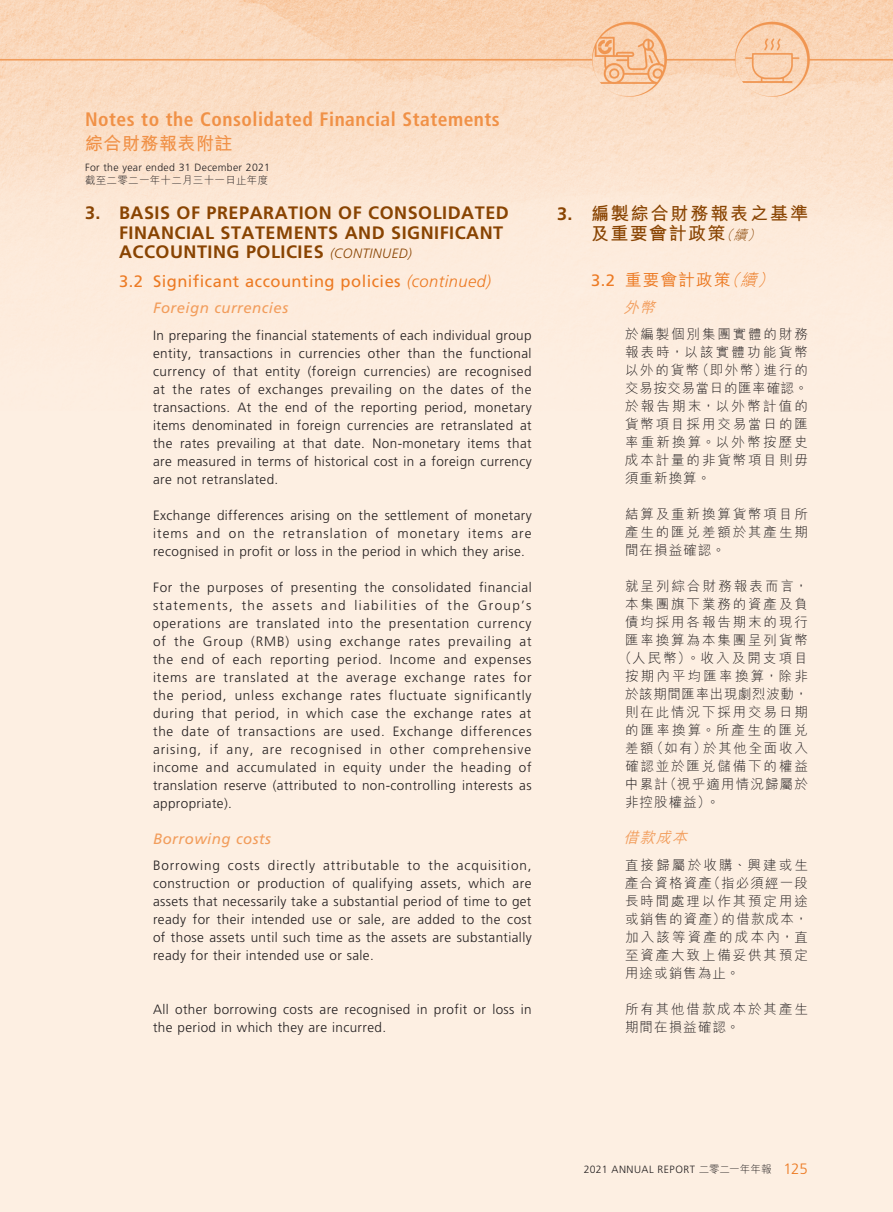
<style>
.page{position:relative;width:893px;height:1212px;background:#fff}
.page>*{position:absolute;margin:0;border:0;box-sizing:border-box;transform-origin:0 0}
.t1{font:700 condensed 19.5px "Frutiger LT Std";letter-spacing:.025em;color:#f09147}
.t2{font:700 18px/19.5px "Frutiger LT Std";letter-spacing:.03em;color:#894402}
.t3{font:700 18px/19.5px "M Hei HK";letter-spacing:.105em;color:#894402;text-align:center}
.t4{font:700 18px "M Hei HK";letter-spacing:.03em;color:#f09147}
.t5{font:16.5px "Frutiger LT Std";letter-spacing:.03em;color:#ec7a23}
.t6{font:500 16.5px "M Hei HK";letter-spacing:.08em;color:#ec7a23}
.t7{font:italic 15px "Frutiger LT Std";letter-spacing:.03em;color:#f29d5c}
.t8{font:italic 500 15px "M Hei HK";color:#f29d5c}
.t9{font:300 13.5px/18px "Frutiger LT Std";letter-spacing:.03em;color:#231f20;text-align:justify}
.t10{font:300 13.5px/18px "M Hei HK";letter-spacing:.14em;color:#231f20;text-align:justify}
.t11{font:300 13.5px "M Hei HK";letter-spacing:.165em;color:#231f20}
.t12{font:300 13.5px "M Hei HK";letter-spacing:.16em;color:#231f20}
.t13{font:300 13.5px "M Hei HK";letter-spacing:.045em;color:#231f20}
.t14{font:300 13.5px "M Hei HK";letter-spacing:.085em;color:#231f20}
.t15{font:300 10.5px "Frutiger LT Std";letter-spacing:.03em;color:#231f20}
.t16{font:300 10.5px "Frutiger LT Std";letter-spacing:.05em;color:#231f20}
.t17{font:300 10.5px "M Hei HK";letter-spacing:.03em;color:#231f20}
.s1{font-weight:300;font-style:italic;font-size:13.5px}
.s2{font-weight:300;font-style:italic}
.s3{font-family:"Frutiger LT Std"}
.s4{font-family:"Frutiger LT Std";font-weight:400}
.s5{font-family:"M Hei HK"}
.s6{font-size:15px;color:#ec7a23}
</style>
<div class="page">
<img style="left:0;top:0;width:893px;height:1212px">
<h1 class="t1" style="left:85px;top:108px;width:416px">Notes to the Consolidated Financial Statements</h1>
<h2 class="t4" style="left:85px;top:130px;width:149px">綜合財務報表附註</h2>
<p class="t15" style="left:85px;top:161px;width:187px">For the year ended 31 December 2021</p>
<p class="t17" style="left:85px;top:173px;width:185px">截至二零二一年十二月三十一日止年度</p>
<h2 class="t2" style="left:119px;top:203px;width:391px;text-indent:-34px">3. BASIS OF PREPARATION OF CONSOLIDATED<br>FINANCIAL STATEMENTS AND SIGNIFICANT<br>ACCOUNTING POLICIES <span class="s1">(CONTINUED)</span></h2>
<p class="t5" style="left:119px;top:271px;width:374px">3.2 Significant accounting policies <span class="s2">(continued)</span></p>
<p class="t7" style="left:153px;top:299px;width:137px">Foreign currencies</p>
<p class="t9" style="left:153px;top:326px;width:380px">In preparing the financial statements of each individual group entity, transactions in currencies other than the functional currency of that entity (foreign currencies) are recognised at the rates of exchanges prevailing on the dates of the transactions. At the end of the reporting period, monetary items denominated in foreign currencies are retranslated at the rates prevailing at that date. Non-monetary items that are measured in terms of historical cost in a foreign currency are not retranslated.</p>
<p class="t9" style="left:153px;top:506px;width:380px">Exchange differences arising on the settlement of monetary items and on the retranslation of monetary items are recognised in profit or loss in the period in which they arise.</p>
<p class="t9" style="left:153px;top:578px;width:380px">For the purposes of presenting the consolidated financial statements, the assets and liabilities of the Group’s operations are translated into the presentation currency of the Group (RMB) using exchange rates prevailing at the end of each reporting period. Income and expenses items are translated at the average exchange rates for the period, unless exchange rates fluctuate significantly during that period, in which case the exchange rates at the date of transactions are used. Exchange differences arising, if any, are recognised in other comprehensive income and accumulated in equity under the heading of translation reserve (attributed to non-controlling interests as appropriate).</p>
<p class="t7" style="left:153px;top:830px;width:119px">Borrowing costs</p>
<p class="t9" style="left:153px;top:857px;width:380px">Borrowing costs directly attributable to the acquisition, construction or production of qualifying assets, which are assets that necessarily take a substantial period of time to get ready for their intended use or sale, are added to the cost of those assets until such time as the assets are substantially ready for their intended use or sale.</p>
<p class="t9" style="left:153px;top:1001px;width:380px">All other borrowing costs are recognised in profit or loss in the period in which they are incurred.</p>
<h2 class="t3" style="left:557px;top:202px;width:252px"><span class="s3">3.</span> 編製綜合財務報表之基準及重要會計政策<span class="s1">（續）</span></h2>
<p class="t6" style="left:591px;top:268px;width:190px"><span class="s4">3.2</span> 重要會計政策<span class="s2">（續）</span></p>
<p class="t8" style="left:624px;top:296px;width:38px">外幣</p>
<p class="t10" style="left:625px;top:325px;width:184px">於編製個別集團實體的財務報表時，以該實體功能貨幣以外的貨幣（即外幣）進行的交易按交易當日的匯率確認。於報告期末，以外幣計值的貨幣項目採用交易當日的匯率重新換算。以外幣按歷史成本計量的非貨幣項目則毋須重新換算。</p>
<p class="t10" style="left:625px;top:505px;width:184px">結算及重新換算貨幣項目所產生的匯兌差額於其產生期間在損益確認。</p>
<p class="t10" style="left:625px;top:577px;width:184px">就呈列綜合財務報表而言，</p>
<p class="t10" style="left:625px;top:595px;width:184px">本集團旗下業務的資產及負</p>
<p class="t10" style="left:625px;top:613px;width:184px">債均採用各報告期末的現行</p>
<p class="t10" style="left:625px;top:631px;width:184px">匯率換算為本集團呈列貨幣</p>
<p class="t12" style="left:618px;top:649px;width:191px">（人民幣）。收入及開支項目</p>
<p class="t11" style="left:625px;top:667px;width:184px">按期內平均匯率換算，除非</p>
<p class="t13" style="left:625px;top:685px;width:184px">於該期間匯率出現劇烈波動，</p>
<p class="t10" style="left:625px;top:703px;width:184px">則在此情況下採用交易日期</p>
<p class="t11" style="left:625px;top:721px;width:184px">的匯率換算。所產生的匯兌</p>
<p class="t10" style="left:625px;top:739px;width:184px">差額（如有）於其他全面收入</p>
<p class="t10" style="left:625px;top:757px;width:184px">確認並於匯兌儲備下的權益</p>
<p class="t14" style="left:625px;top:775px;width:184px">中累計（視乎適用情況歸屬於</p>
<p class="t10" style="left:625px;top:793px;width:96px">非控股權益）。</p>
<p class="t8" style="left:624px;top:827px;width:70px">借款成本</p>
<p class="t10" style="left:625px;top:855px;width:184px">直接歸屬於收購、興建或生產合資格資產（指必須經一段長時間處理以作其預定用途或銷售的資產）的借款成本，加入該等資產的成本內，直至資產大致上備妥供其預定用途或銷售為止。</p>
<p class="t10" style="left:625px;top:999px;width:184px">所有其他借款成本於其產生期間在損益確認。</p>
<p class="t16" style="left:584px;top:1164px;width:226px">2021 ANNUAL REPORT <span class="s5">二零二一年年報</span> <span class="s6">125</span></p>
</div>
